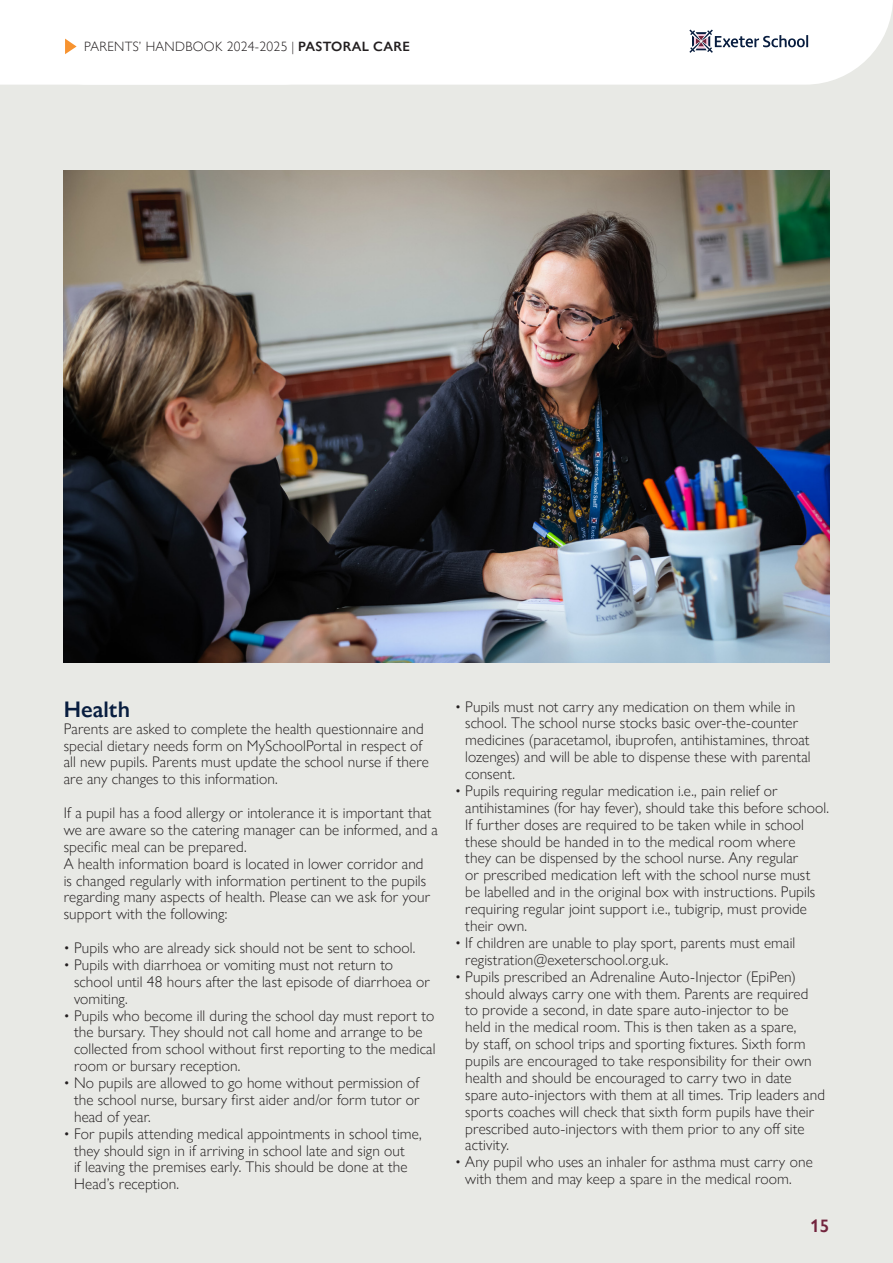
<style>
.page{position:relative;width:893px;height:1263px;background:#e8e9e5}
.page>*{position:absolute;margin:0;border:0;box-sizing:border-box;transform-origin:0 0}
.t1{font:600 22.5px "Gill Sans Nova";color:#081d3f}
.t2{font:600 18px "Gill Sans Nova";color:#72243d}
.t3{font:300 15.3px/16.8px "Gill Sans Nova";letter-spacing:.005em;color:#231f20}
.t4{font:300 13.5px "Gill Sans Nova";letter-spacing:.02em;color:#231f20}
.s1{font-weight:600}
</style>
<div class="page">
<div style="left:370px;top:0;width:523px;height:85px;background:#fff"></div>
<svg style="left:689px;top:30px;width:119px;height:23px;background:#c7cad2"></svg>
<div style="left:0;top:0;width:370px;height:85px;background:#fff"></div>
<img style="left:64px;top:170px;width:765px;height:492px">
<p class="t4" style="left:84px;top:42px;width:327px">PARENTS’ HANDBOOK 2024-2025 | <span class="s1">PASTORAL CARE</span></p>
<h1 class="t1" style="left:64px;top:701px;width:68px">Health</h1>
<p class="t3" style="left:64px;top:722px;width:367px">Parents are asked to complete the health questionnaire and special dietary needs form on MySchoolPortal in respect of all new pupils. Parents must update the school nurse if there are any changes to this information.</p>
<p class="t3" style="left:64px;top:806px;width:376px">If a pupil has a food allergy or intolerance it is important that we are aware so the catering manager can be informed, and a specific meal can be prepared.<br>A health information board is located in lower corridor and<br>is changed regularly with information pertinent to the pupils regarding many aspects of health. Please can we ask for your support with the following:</p>
<p class="t3" style="left:64px;top:941px;width:353px">• Pupils who are already sick should not be sent to school.</p>
<p class="t3" style="left:74px;top:958px;width:357px;text-indent:-10px">• Pupils with diarrhoea or vomiting must not return to school until 48 hours after the last episode of diarrhoea or vomiting.</p>
<p class="t3" style="left:74px;top:1009px;width:363px;text-indent:-10px">• Pupils who become ill during the school day must report to the bursary. They should not call home and arrange to be collected from school without first reporting to the medical room or bursary reception.</p>
<p class="t3" style="left:74px;top:1076px;width:347px;text-align:justify;text-indent:-10px">• No pupils are allowed to go home without permission of the school nurse, bursary first aider and/or form tutor or head of year.</p>
<p class="t3" style="left:74px;top:1127px;width:349px;text-indent:-10px">• For pupils attending medical appointments in school time, they should sign in if arriving in school late and sign out<br>if leaving the premises early. This should be done at the Head’s reception.</p>
<p class="t3" style="left:465px;top:700px;width:347px;text-indent:-10px">• Pupils must not carry any medication on them while in school. The school nurse stocks basic over-the-counter medicines (paracetamol, ibuprofen, antihistamines, throat lozenges) and will be able to dispense these with parental consent.</p>
<p class="t3" style="left:465px;top:784px;width:365px;text-indent:-10px">• Pupils requiring regular medication i.e., pain relief or antihistamines (for hay fever), should take this before school.<br>If further doses are required to be taken while in school these should be handed in to the medical room where<br>they can be dispensed by the school nurse. Any regular<br>or prescribed medication left with the school nurse must be labelled and in the original box with instructions. Pupils requiring regular joint support i.e., tubigrip, must provide their own.</p>
<p class="t3" style="left:465px;top:936px;width:332px;text-indent:-10px">• If children are unable to play sport, parents must email registration@exeterschool.org.uk.</p>
<p class="t3" style="left:465px;top:968px;width:361px;text-indent:-10px">• Pupils prescribed an Adrenaline Auto-Injector (EpiPen) should always carry one with them. Parents are required to provide a second, in date spare auto-injector to be<br>held in the medical room. This is then taken as a spare,<br>by staff, on school trips and sporting fixtures. Sixth form pupils are encouraged to take responsibility for their own health and should be encouraged to carry two in date spare auto-injectors with them at all times. Trip leaders and sports coaches will check that sixth form pupils have their prescribed auto-injectors with them prior to any off site activity.</p>
<p class="t3" style="left:465px;top:1155px;width:349px;text-indent:-10px">• Any pupil who uses an inhaler for asthma must carry one with them and may keep a spare in the medical room.</p>
<p class="t2" style="left:810px;top:1219px;width:21px">15</p>
</div>
